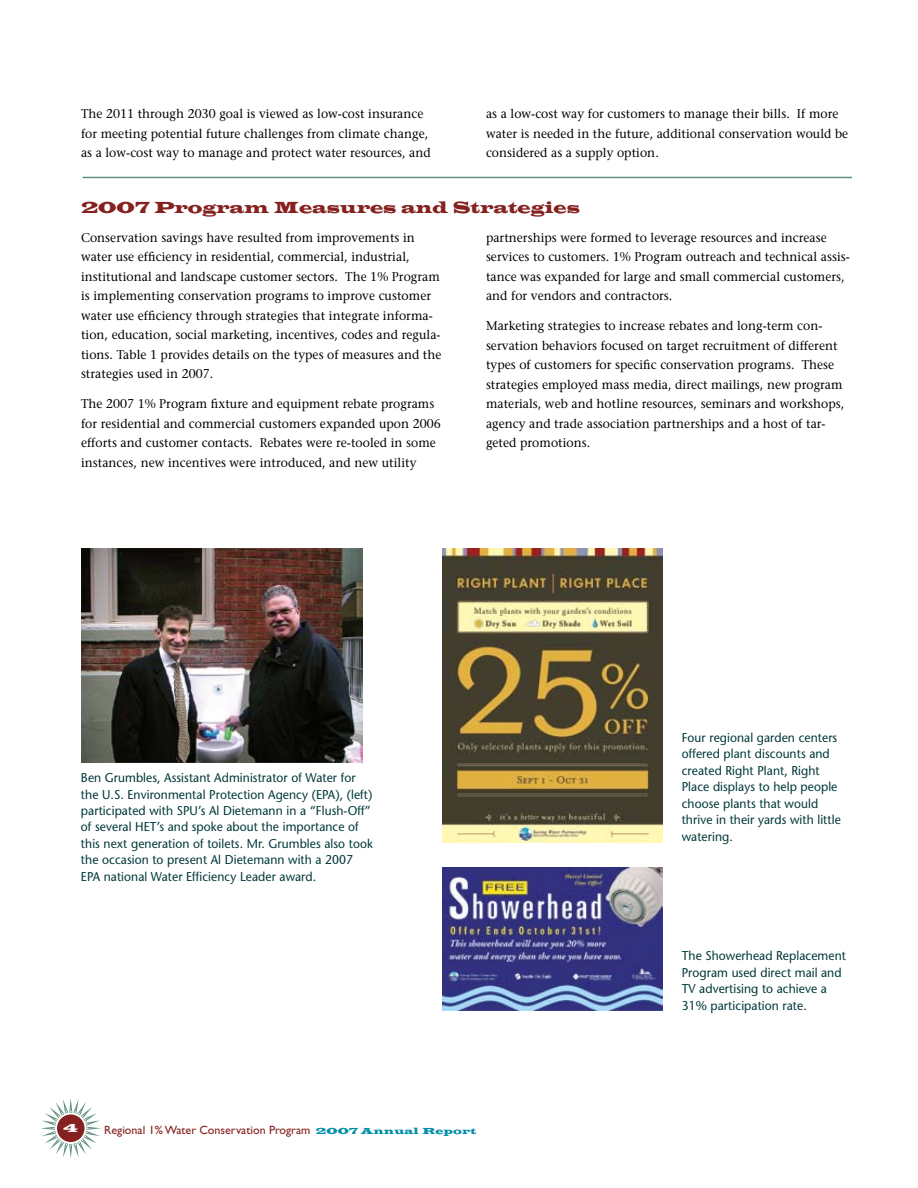
<style>
.page{position:relative;width:918px;height:1188px;background:#fff}
.page>*{position:absolute;margin:0;border:0;box-sizing:border-box;transform-origin:0 0}
.t1{font:16.5px "Latin Wide";letter-spacing:.005em;color:#85211f;scale:.9 1}
.t2{font:12.75px/19.5px "Stone Serif";letter-spacing:.005em;color:#000;scale:.95 1}
.t3{font:12.75px/16.5px "Stone Sans";letter-spacing:.005em;color:#003839;scale:.95 1}
.t4{font:12px "Gill Sans";color:#85211f}
.t5{font:12px "Latin Wide";color:#fff}
.s1{font-family:"Latin Wide";font-size:9px;color:#008da8}
</style>
<div class="page">
<svg style="left:41px;top:1098px;width:60px;height:60px"></svg>
<hr style="left:82px;top:177px;width:770px;height:1px;background:#619080">
<img style="left:81px;top:549px;width:281px;height:213px">
<img style="left:442px;top:549px;width:221px;height:294px">
<img style="left:442px;top:868px;width:221px;height:142px">
<p class="t2" style="left:81px;top:104px;width:370px">The 2011 through 2030 goal is viewed as low-cost insurance for meeting potential future challenges from climate change, as a low-cost way to manage and protect water resources, and</p>
<p class="t2" style="left:486px;top:104px;width:383px">as a low-cost way for customers to manage their bills. If more water is needed in the future, additional conservation would be considered as a supply option.</p>
<p class="t1" style="left:81px;top:197px;width:556px">2007 Program Measures and Strategies</p>
<p class="t2" style="left:81px;top:227px;width:381px">Conservation savings have resulted from improvements in water use efficiency in residential, commercial, industrial, institutional and landscape customer sectors. The 1% Program is implementing conservation programs to improve customer water use efficiency through strategies that integrate informa&shy;tion, education, social marketing, incentives, codes and regula&shy;tions. Table 1 provides details on the types of measures and the strategies used in 2007.</p>
<p class="t2" style="left:81px;top:394px;width:380px">The 2007 1% Program fixture and equipment rebate programs for residential and commercial customers expanded upon 2006 efforts and customer contacts. Rebates were re-tooled in some instances, new incentives were introduced, and new utility</p>
<p class="t2" style="left:486px;top:227px;width:385px">partnerships were formed to leverage resources and increase services to customers. 1% Program outreach and technical assis&shy;tance was expanded for large and small commercial customers, and for vendors and contractors.</p>
<p class="t2" style="left:486px;top:316px;width:379px">Marketing strategies to increase rebates and long-term con&shy;servation behaviors focused on target recruitment of different types of customers for specific conservation programs. These strategies employed mass media, direct mailings, new program materials, web and hotline resources, seminars and workshops, agency and trade association partnerships and a host of tar&shy;geted promotions.</p>
<p class="t3" style="left:81px;top:769px;width:309px">Ben Grumbles, Assistant Administrator of Water for the U.S. Environmental Protection Agency (EPA), (left) participated with SPU’s Al Dietemann in a “Flush-Off” of several HET’s and spoke about the importance of this next generation of toilets. Mr. Grumbles also took the occasion to present Al Dietemann with a 2007<br>EPA national Water Efficiency Leader award.</p>
<p class="t5" style="left:63px;top:1120px;width:16px">4</p>
<p class="t4" style="left:104px;top:1124px;width:373px">Regional 1% Water Conservation Program <span class="s1">2007 Annual Report</span></p>
<p class="t3" style="left:682px;top:729px;width:169px">Four regional garden centers offered plant discounts and created Right Plant, Right<br>Place displays to help people choose plants that would thrive in their yards with little watering.</p>
<p class="t3" style="left:682px;top:948px;width:174px">The Showerhead Replacement<br>Program used direct mail and<br>TV advertising to achieve a<br>31% participation rate.</p>
</div>
